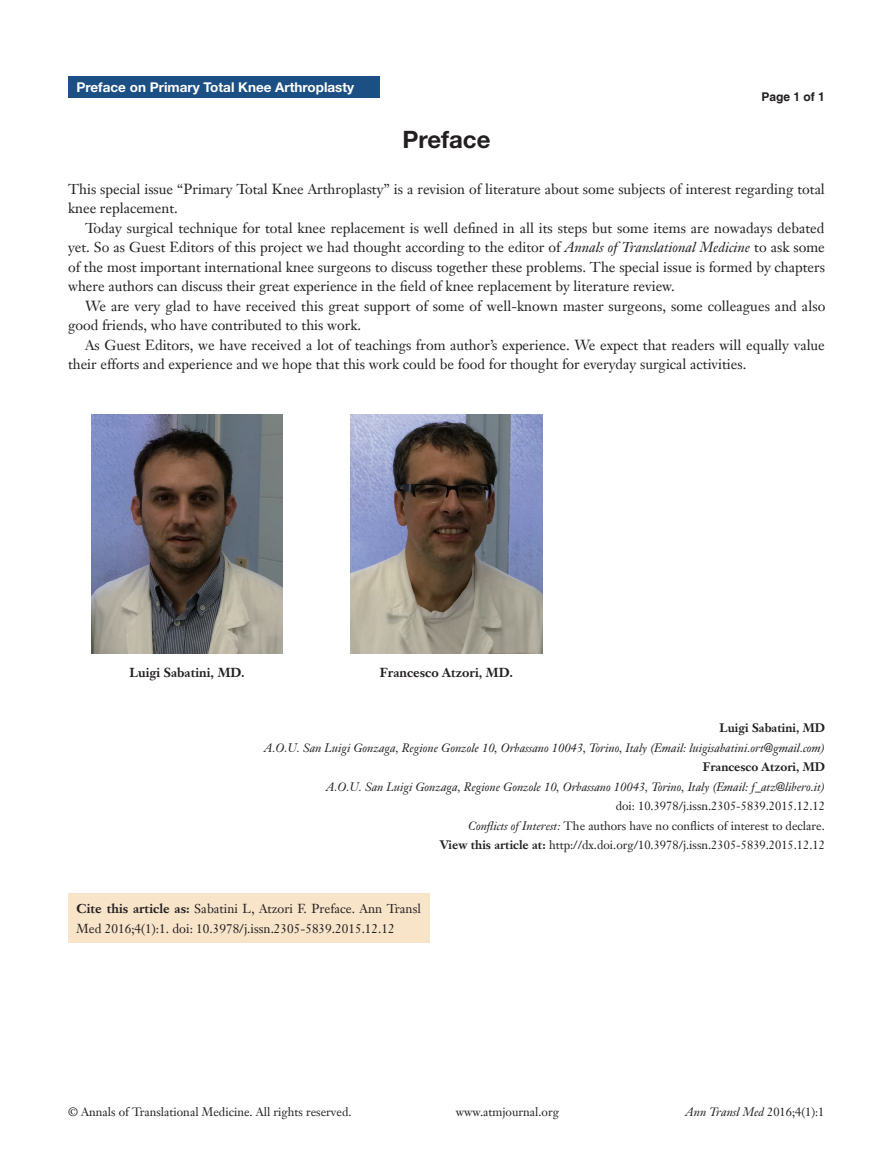
<style>
.page{position:relative;width:893px;height:1170px;background:#fff}
.page>*{position:absolute;margin:0;border:0;box-sizing:border-box;transform-origin:0 0}
.t1{font:700 24px "Helvetica Neue LT Pro";color:#231f20}
.t2{font:14.25px/19.5px "Janson Text LT";color:#231f20}
.t3{font:700 13.5px "Helvetica Neue LT Pro";color:#fff}
.t4{font:12.75px/19.5px "Janson Text LT";color:#231f20}
.t5{font:700 12.75px "Janson Text LT";color:#231f20}
.t6{font:12px/19.5px "Janson Text LT";color:#231f20;text-align:right}
.t7{font:italic 12px "Janson Text LT";color:#231f20}
.t8{font:700 12px "Janson Text LT";color:#231f20}
.t9{font:700 12px "Helvetica";color:#231f20}
.s1{font-style:italic}
.s2{font-weight:700}
.s3{font-style:normal}
</style>
<div class="page">
<div style="left:68px;top:893px;width:361px;height:49px;background:#f8e4c9"></div>
<img style="left:91px;top:414px;width:192px;height:239px">
<img style="left:351px;top:414px;width:191px;height:239px">
<div style="left:68px;top:77px;width:311px;height:21px;background:#1c5085"></div>
<p class="t3" style="left:77px;top:79px;width:279px">Preface on Primary Total Knee Arthroplasty</p>
<p class="t9" style="left:762px;top:89px;width:65px">Page 1 of 1</p>
<h1 class="t1" style="left:402px;top:124px;width:90px">Preface</h1>
<p class="t2" style="left:68px;top:179px;width:758px">This special issue “Primary Total Knee Arthroplasty” is a revision of literature about some subjects of interest regarding total knee replacement.</p>
<p class="t2" style="left:68px;top:218px;width:758px;text-align:justify;text-indent:17px">Today surgical technique for total knee replacement is well defined in all its steps but some items are nowadays debated yet. So as Guest Editors of this project we had thought according to the editor of <span class="s1">Annals of Translational Medicine</span> to ask some of the most important international knee surgeons to discuss together these problems. The special issue is formed by chapters where authors can discuss their great experience in the field of knee replacement by literature review.</p>
<p class="t2" style="left:68px;top:296px;width:759px;text-indent:17px">We are very glad to have received this great support of some of well-known master surgeons, some colleagues and also good friends, who have contributed to this work.</p>
<p class="t2" style="left:68px;top:335px;width:758px;text-indent:17px">As Guest Editors, we have received a lot of teachings from author’s experience. We expect that readers will equally value their efforts and experience and we hope that this work could be food for thought for everyday surgical activities.</p>
<p class="t5" style="left:129px;top:664px;width:117px">Luigi Sabatini, MD.</p>
<p class="t5" style="left:380px;top:664px;width:135px">Francesco Atzori, MD.</p>
<p class="t8" style="left:720px;top:720px;width:107px">Luigi Sabatini, MD</p>
<p class="t7" style="left:264px;top:740px;width:562px">A.O.U. San Luigi Gonzaga, Regione Gonzole 10, Orbassano 10043, Torino, Italy (Email: luigisabatini.ort@gmail.com)</p>
<p class="t8" style="left:703px;top:759px;width:124px">Francesco Atzori, MD</p>
<p class="t7" style="left:326px;top:779px;width:500px">A.O.U. San Luigi Gonzaga, Regione Gonzole 10, Orbassano 10043, Torino, Italy (Email: f_atz@libero.it)</p>
<p class="t6" style="left:440px;top:796px;width:387px">doi: 10.3978/j.issn.2305-5839.2015.12.12<br><span class="s1">Conflicts of Interest:</span> The authors have no conflicts of interest to declare.<br><span class="s2">View this article at:</span> http://dx.doi.org/10.3978/j.issn.2305-5839.2015.12.12</p>
<p class="t4" style="left:77px;top:898px;width:346px"><span class="s2">Cite this article as:</span> Sabatini L, Atzori F. Preface. Ann Transl<br>Med 2016;4(1):1. doi: 10.3978/j.issn.2305-5839.2015.12.12</p>
<p class="t6" style="left:68px;top:1102px;width:285px">© Annals of Translational Medicine. All rights reserved.</p>
<p class="t6" style="left:456px;top:1102px;width:105px">www.atmjournal.org</p>
<p class="t7" style="left:686px;top:1104px;width:140px">Ann Transl Med <span class="s3">2016;4(1):1</span></p>
</div>
